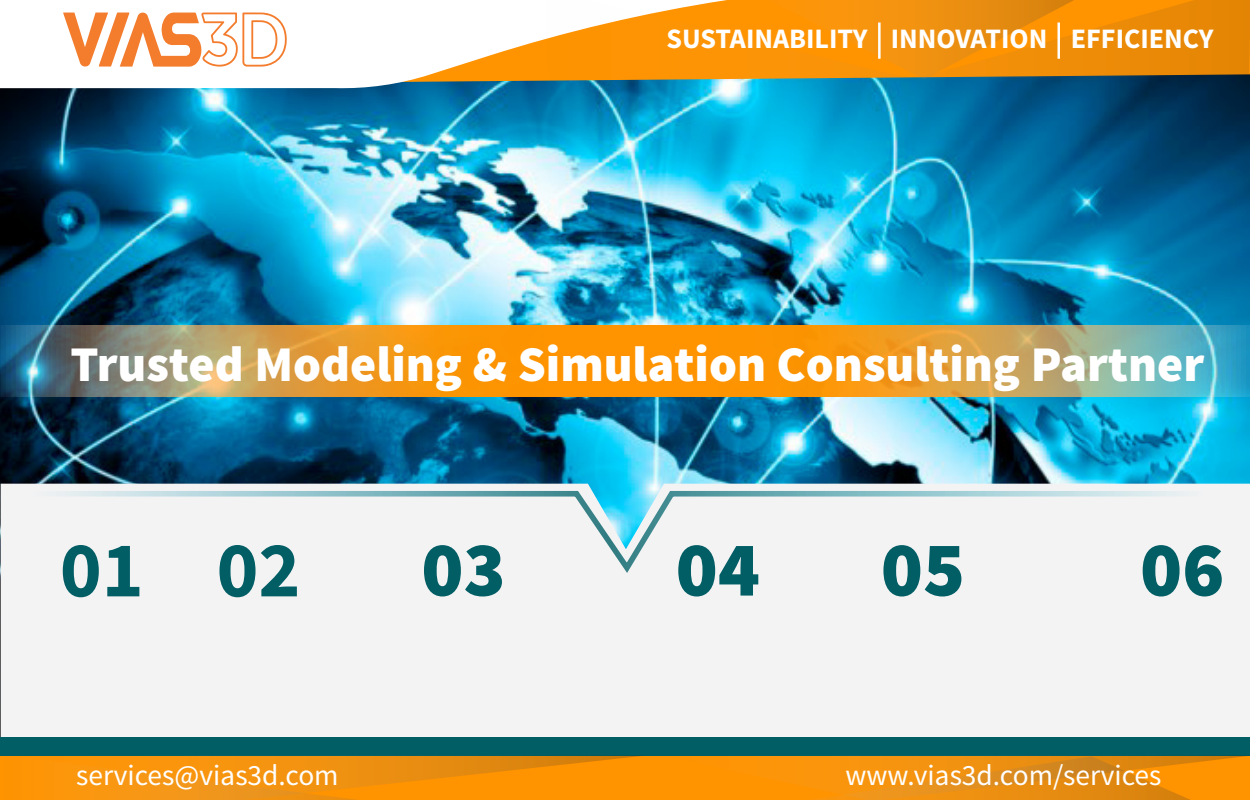
<style>
.page{position:relative;width:1250px;height:800px;background:#fff}
.page>*{position:absolute;margin:0;border:0;box-sizing:border-box;transform-origin:0 0}
.t1{font:900 78.12px "Source Sans Pro";color:#015e65}
.t2{font:900 50px "Source Sans Pro";color:#fff}
.t3{font:29.38px "Source Sans Pro";color:#fff}
.t4{font:700 28.12px "Source Sans Pro";color:#fff}
</style>
<div class="page">
<img style="left:1px;top:95px;width:1249px;height:389px">
<div style="left:1px;top:484px;width:1249px;height:254px;background:#f3f3f4"></div>
<svg style="left:1px;top:45px;width:1249px;height:50px"></svg>
<svg style="left:522px;top:0;width:728px;height:83px;background:#d93"></svg>
<svg style="left:735px;top:0;width:372px;height:79px;background:#f0900b"></svg>
<div style="left:1px;top:738px;width:1249px;height:18px;background:#005e64"></div>
<svg style="left:1px;top:756px;width:1249px;height:44px;background:#f3910b"></svg>
<svg style="left:22px;top:488px;width:1186px;height:90px"></svg>
<img style="left:1px;top:326px;width:1249px;height:70px">
<svg style="left:63px;top:545px;width:76px;height:52px"></svg>
<svg style="left:219px;top:545px;width:78px;height:52px"></svg>
<svg style="left:63px;top:12px;width:224px;height:55px"></svg>
<hr style="left:878px;top:22px;width:3px;height:37px;background:#fff">
<hr style="left:1057px;top:22px;width:3px;height:37px;background:#fff">
<p class="t4" style="left:667px;top:20px;width:548px">SUSTAINABILITY INNOVATION EFFICIENCY</p>
<h2 class="t2" style="left:71px;top:331px;width:1135px">Trusted Modeling &amp; Simulation Consulting Partner</h2>
<h1 class="t1" style="left:421px;top:519px;width:86px">03</h1>
<h1 class="t1" style="left:676px;top:519px;width:86px">04</h1>
<h1 class="t1" style="left:881px;top:519px;width:86px">05</h1>
<h1 class="t1" style="left:1140px;top:519px;width:86px">06</h1>
<p class="t3" style="left:76px;top:744px;width:288px">services@viascorp.com</p>
<p class="t3" style="left:913px;top:744px;width:209px">www.vias3d.com</p>
<p class="t3" style="left:76px;top:757px;width:264px">services@vias3d.com</p>
<p class="t3" style="left:845px;top:757px;width:318px">www.vias3d.com/services</p>
</div>
